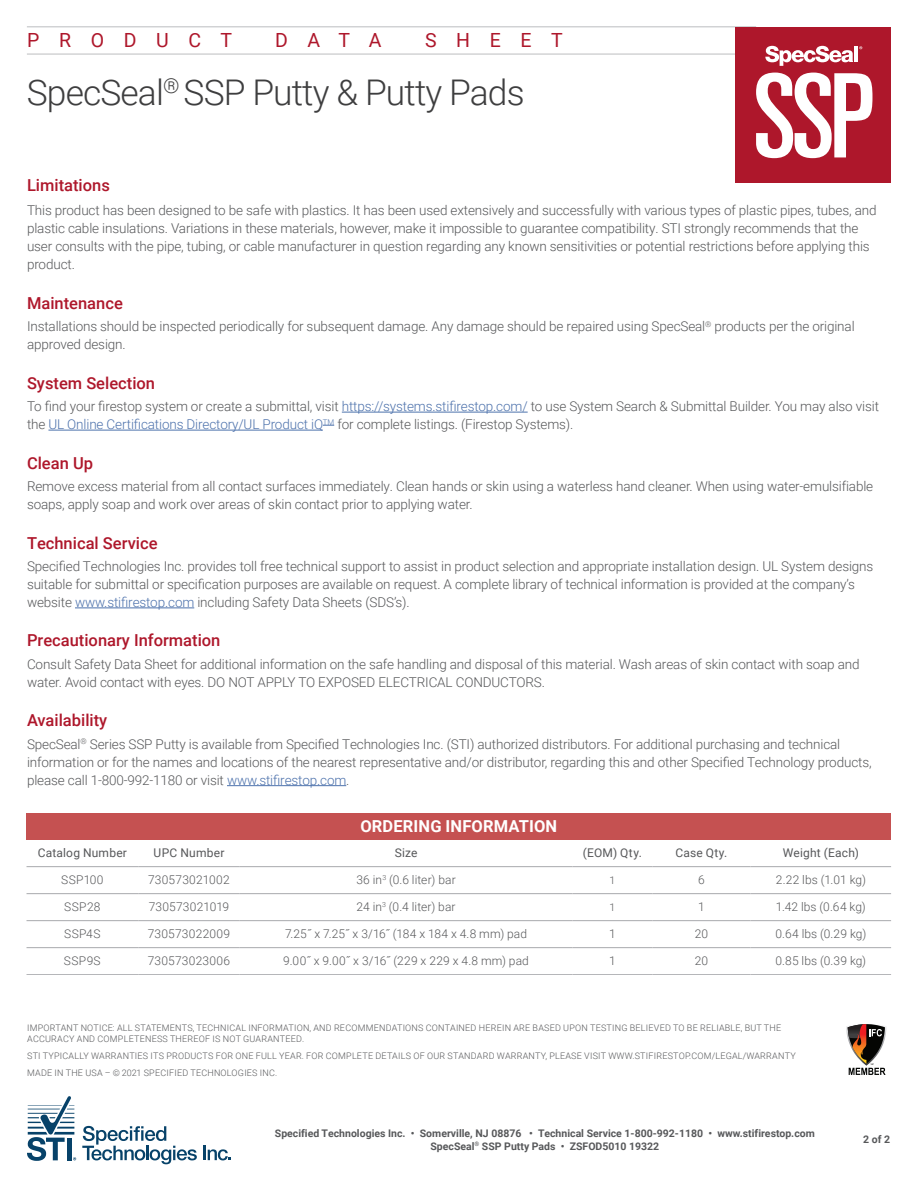
<style>
.page{position:relative;width:918px;height:1188px;background:#fff}
.page>*{position:absolute;margin:0;border:0;box-sizing:border-box;transform-origin:0 0}
.t1{font:300 35.4px "Roboto";letter-spacing:-.025em;color:#3e3e3f}
.t2{font:19.5px "Roboto";letter-spacing:1.005em;color:#ae172b}
.Subhead{font:500 16.5px "Roboto";color:#ae172b}
.t3{font:700 16.5px "Roboto";letter-spacing:.01em;color:#fff}
.Specified_Divisions{font:500 16.5px "Roboto";color:#ae172b}
.Body_Copy{font:300 13.5px/18px "Roboto";letter-spacing:-.01em;color:#57585a}
.t4{font:300 12px "Roboto";letter-spacing:.015em;color:#57585a}
.t5{font:12px "Roboto";letter-spacing:.02em;color:#57585a}
.t6{font:700 10.5px/12.6px "Roboto";color:#57585a;text-align:center}
.t7{font:300 10.5px "Roboto";color:#57585a}
.Warranty{font:300 9px/10.5px "Roboto";letter-spacing:.025em;color:#57585a}
.s1{color:#4d72ac}
</style>
<div class="page">
<hr style="left:27px;top:27px;width:729px;height:1px;background:#bcbdc0">
<hr style="left:27px;top:54px;width:729px;height:1px;background:#bcbdc0">
<div style="left:736px;top:27px;width:155px;height:155px;background:#ae172b"></div>
<svg style="left:765px;top:46px;width:88px;height:20px"></svg>
<hr style="left:854px;top:46px;width:4px;height:16px;background:#fff">
<svg style="left:756px;top:73px;width:116px;height:85px"></svg>
<svg style="left:27px;top:1096px;width:49px;height:65px"></svg>
<div style="left:67px;top:1138px;width:5px;height:22px;background:#074269"></div>
<svg style="left:82px;top:1126px;width:115px;height:38px"></svg>
<hr style="left:203px;top:1146px;width:3px;height:14px;background:#074269">
<svg style="left:208px;top:1149px;width:23px;height:11px"></svg>
<div style="left:27px;top:813px;width:864px;height:27px;background:#c55151"></div>
<hr style="left:27px;top:866px;width:111px;height:1px;background:#a8a9ad">
<hr style="left:138px;top:866px;width:102px;height:1px;background:#a8a9ad">
<hr style="left:240px;top:866px;width:332px;height:1px;background:#a8a9ad">
<hr style="left:572px;top:866px;width:80px;height:1px;background:#a8a9ad">
<hr style="left:652px;top:866px;width:99px;height:1px;background:#a8a9ad">
<hr style="left:751px;top:866px;width:140px;height:1px;background:#a8a9ad">
<hr style="left:27px;top:893px;width:111px;height:1px;background:#a8a9ad">
<hr style="left:138px;top:893px;width:102px;height:1px;background:#a8a9ad">
<hr style="left:240px;top:893px;width:332px;height:1px;background:#a8a9ad">
<hr style="left:572px;top:893px;width:80px;height:1px;background:#a8a9ad">
<hr style="left:652px;top:893px;width:99px;height:1px;background:#a8a9ad">
<hr style="left:751px;top:893px;width:140px;height:1px;background:#a8a9ad">
<hr style="left:27px;top:920px;width:111px;height:1px;background:#a8a9ad">
<hr style="left:138px;top:920px;width:102px;height:1px;background:#a8a9ad">
<hr style="left:240px;top:920px;width:332px;height:1px;background:#a8a9ad">
<hr style="left:572px;top:920px;width:80px;height:1px;background:#a8a9ad">
<hr style="left:652px;top:920px;width:99px;height:1px;background:#a8a9ad">
<hr style="left:751px;top:920px;width:140px;height:1px;background:#a8a9ad">
<hr style="left:27px;top:947px;width:111px;height:1px;background:#a8a9ad">
<hr style="left:138px;top:947px;width:102px;height:1px;background:#a8a9ad">
<hr style="left:240px;top:947px;width:332px;height:1px;background:#a8a9ad">
<hr style="left:572px;top:947px;width:80px;height:1px;background:#a8a9ad">
<hr style="left:652px;top:947px;width:99px;height:1px;background:#a8a9ad">
<hr style="left:751px;top:947px;width:140px;height:1px;background:#a8a9ad">
<hr style="left:27px;top:974px;width:111px;height:1px;background:#a8a9ad">
<hr style="left:138px;top:974px;width:102px;height:1px;background:#a8a9ad">
<hr style="left:240px;top:974px;width:332px;height:1px;background:#a8a9ad">
<hr style="left:572px;top:974px;width:80px;height:1px;background:#a8a9ad">
<hr style="left:652px;top:974px;width:99px;height:1px;background:#a8a9ad">
<hr style="left:751px;top:974px;width:140px;height:1px;background:#a8a9ad">
<svg style="left:846px;top:1024px;width:41px;height:51px"></svg>
<hr style="left:342px;top:412px;width:186px;height:1px;background:#4d72ac">
<hr style="left:48px;top:430px;width:275px;height:1px;background:#4d72ac">
<hr style="left:75px;top:608px;width:119px;height:1px;background:#4d72ac">
<hr style="left:227px;top:785px;width:119px;height:1px;background:#4d72ac">
<h2 class="t2" style="left:27px;top:27px;width:206px">PRODUCT</h2>
<h2 class="t2" style="left:275px;top:27px;width:108px">DATA</h2>
<h2 class="t2" style="left:425px;top:27px;width:139px">SHEET</h2>
<h1 class="t1" style="left:27px;top:67px;width:499px">SpecSeal<sup>®</sup> SSP Putty &amp; Putty Pads</h1>
<p class="Specified_Divisions" style="left:27px;top:173px;width:84px">Limitations</p>
<p class="Body_Copy" style="left:27px;top:201px;width:851px">This product has been designed to be safe with plastics. It has been used extensively and successfully with various types of plastic pipes, tubes, and plastic cable insulations. Variations in these materials, however, make it impossible to guarantee compatibility. STI strongly recommends that the user consults with the pipe, tubing, or cable manufacturer in question regarding any known sensitivities or potential restrictions before applying this product.</p>
<p class="Subhead" style="left:27px;top:291px;width:97px">Maintenance</p>
<p class="Body_Copy" style="left:27px;top:317px;width:829px">Installations should be inspected periodically for subsequent damage. Any damage should be repaired using SpecSeal<sup>®</sup> products per the original approved design.</p>
<p class="Subhead" style="left:27px;top:371px;width:130px">System Selection</p>
<p class="Body_Copy" style="left:27px;top:397px;width:854px">To find your firestop system or create a submittal, visit <span class="s1">https://systems.stifirestop.com/</span> to use System Search &amp; Submittal Builder. You may also visit the <span class="s1">UL Online Certifications Directory/UL Product iQ</span><sup>TM</sup> for complete listings. (Firestop Systems).</p>
<p class="Subhead" style="left:27px;top:451px;width:68px">Clean Up</p>
<p class="Body_Copy" style="left:27px;top:477px;width:848px">Remove excess material from all contact surfaces immediately. Clean hands or skin using a waterless hand cleaner. When using water-emulsifiable soaps, apply soap and work over areas of skin contact prior to applying water.</p>
<p class="Subhead" style="left:27px;top:531px;width:132px">Technical Service</p>
<p class="Body_Copy" style="left:27px;top:557px;width:848px">Specified Technologies Inc. provides toll free technical support to assist in product selection and appropriate installation design. UL System designs suitable for submittal or specification purposes are available on request. A complete library of technical information is provided at the company’s website <span class="s1">www.stifirestop.com</span> including Safety Data Sheets (SDS’s).</p>
<p class="Subhead" style="left:27px;top:629px;width:195px">Precautionary Information</p>
<p class="Body_Copy" style="left:27px;top:654px;width:834px">Consult Safety Data Sheet for additional information on the safe handling and disposal of this material. Wash areas of skin contact with soap and water. Avoid contact with eyes. DO NOT APPLY TO EXPOSED ELECTRICAL CONDUCTORS.</p>
<p class="Subhead" style="left:27px;top:709px;width:82px">Availability</p>
<p class="Body_Copy" style="left:27px;top:734px;width:846px">SpecSeal<sup>®</sup> Series SSP Putty is available from Specified Technologies Inc. (STI) authorized distributors. For additional purchasing and technical information or for the names and locations of the nearest representative and/or distributor, regarding this and other Specified Technology products, please call 1-800-992-1180 or visit <span class="s1">www.stifirestop.com</span>.</p>
<p class="t3" style="left:360px;top:815px;width:198px">ORDERING INFORMATION</p>
<p class="t5" style="left:38px;top:845px;width:91px">Catalog Number</p>
<p class="t5" style="left:154px;top:845px;width:72px">UPC Number</p>
<p class="t5" style="left:395px;top:845px;width:24px">Size</p>
<p class="t5" style="left:583px;top:845px;width:60px">(EOM) Qty.</p>
<p class="t5" style="left:676px;top:845px;width:53px">Case Qty.</p>
<p class="t5" style="left:783px;top:845px;width:78px">Weight (Each)</p>
<p class="t4" style="left:61px;top:872px;width:44px">SSP100</p>
<p class="t4" style="left:148px;top:872px;width:83px">730573021002</p>
<p class="t4" style="left:356px;top:872px;width:101px">36 in<sup>3</sup> (0.6 liter) bar</p>
<p class="t7" style="left:609px;top:873px;width:7px">1</p>
<p class="t4" style="left:698px;top:872px;width:8px">6</p>
<p class="t4" style="left:776px;top:872px;width:92px">2.22 lbs (1.01 kg)</p>
<p class="t4" style="left:64px;top:899px;width:38px">SSP28</p>
<p class="t4" style="left:149px;top:899px;width:82px">730573021019</p>
<p class="t4" style="left:357px;top:899px;width:101px">24 in<sup>3</sup> (0.4 liter) bar</p>
<p class="t7" style="left:609px;top:900px;width:7px">1</p>
<p class="t4" style="left:698px;top:899px;width:8px">1</p>
<p class="t4" style="left:776px;top:899px;width:91px">1.42 lbs (0.64 kg)</p>
<p class="t4" style="left:64px;top:926px;width:38px">SSP4S</p>
<p class="t4" style="left:148px;top:926px;width:84px">730573022009</p>
<p class="t4" style="left:285px;top:926px;width:244px">7.25˝ x 7.25˝ x 3/16˝ (184 x 184 x 4.8 mm) pad</p>
<p class="t4" style="left:609px;top:926px;width:8px">1</p>
<p class="t4" style="left:695px;top:926px;width:15px">20</p>
<p class="t4" style="left:775px;top:926px;width:92px">0.64 lbs (0.29 kg)</p>
<p class="t4" style="left:64px;top:953px;width:38px">SSP9S</p>
<p class="t4" style="left:148px;top:953px;width:84px">730573023006</p>
<p class="t4" style="left:283px;top:953px;width:247px">9.00˝ x 9.00˝ x 3/16˝ (229 x 229 x 4.8 mm) pad</p>
<p class="t4" style="left:609px;top:953px;width:8px">1</p>
<p class="t4" style="left:695px;top:953px;width:15px">20</p>
<p class="t4" style="left:775px;top:953px;width:92px">0.85 lbs (0.39 kg)</p>
<p class="Warranty" style="left:27px;top:1022px;width:756px">IMPORTANT NOTICE: ALL STATEMENTS, TECHNICAL INFORMATION, AND RECOMMENDATIONS CONTAINED HEREIN ARE BASED UPON TESTING BELIEVED TO BE RELIABLE, BUT THE<br>ACCURACY AND COMPLETENESS THEREOF IS NOT GUARANTEED.</p>
<p class="Warranty" style="left:27px;top:1050px;width:770px">STI TYPICALLY WARRANTIES ITS PRODUCTS FOR ONE FULL YEAR. FOR COMPLETE DETAILS OF OUR STANDARD WARRANTY, PLEASE VISIT WWW.STIFIRESTOP.COM/LEGAL/WARRANTY</p>
<p class="Warranty" style="left:27px;top:1067px;width:252px">MADE IN THE USA – © 2021 SPECIFIED TECHNOLOGIES INC.</p>
<p class="t6" style="left:275px;top:1127px;width:541px">Specified Technologies Inc. • Somerville, NJ 08876 • Technical Service 1-800-992-1180 • www.stifirestop.com<br>SpecSeal<sup>®</sup> SSP Putty Pads • ZSFOD5010 19322</p>
<p class="t6" style="left:863px;top:1133px;width:28px">2 of 2</p>
</div>
